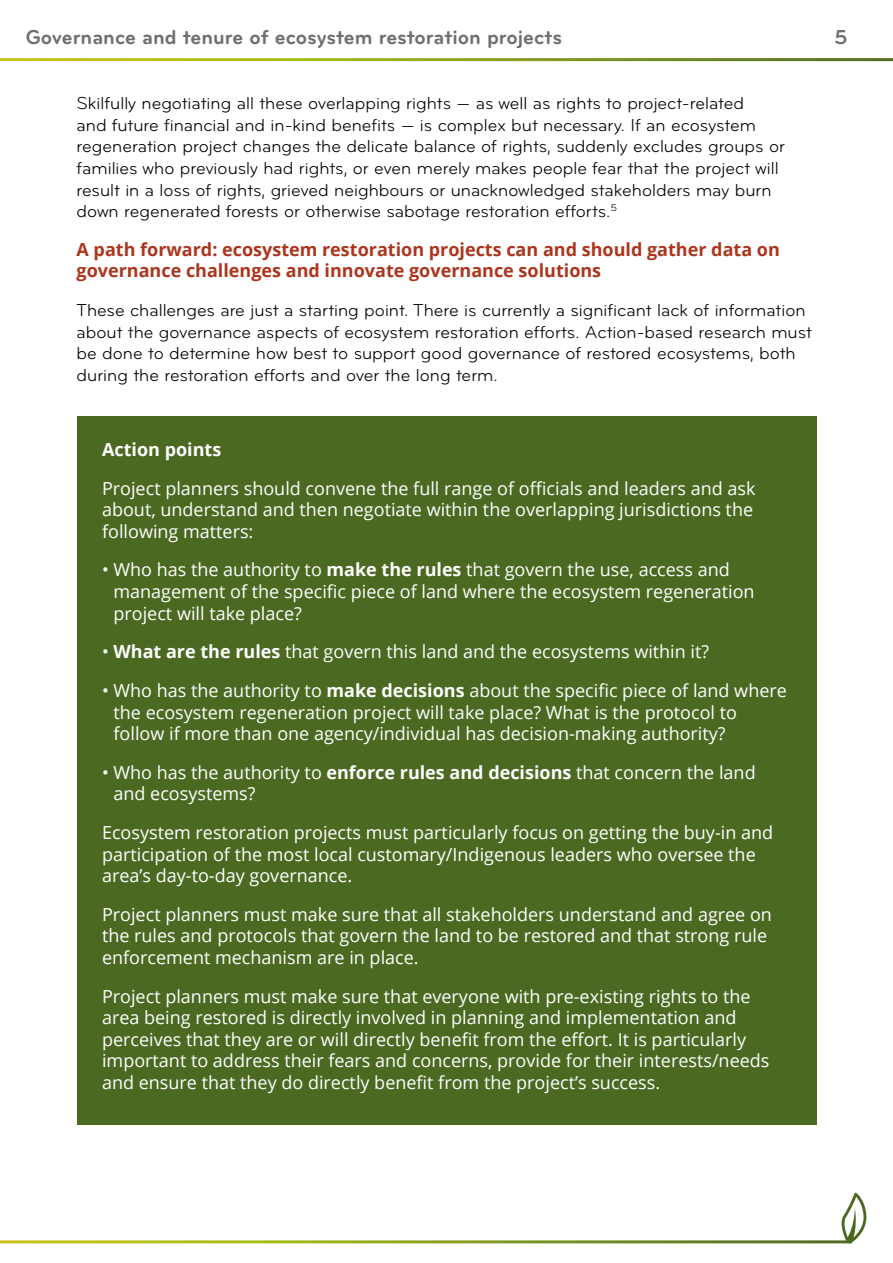
<style>
.page{position:relative;width:893px;height:1263px;background:#fff}
.page>*{position:absolute;margin:0;border:0;box-sizing:border-box;transform-origin:0 0}
.t1{font:700 21px "Bryant";color:#706f6f}
.t2{font:18px/21.6px "Open Sans";color:#fff}
.t3{font:18px/21.6px "Bryant";color:#000}
.t4{font:700 18px/21.6px "Open Sans";color:#ac351d}
.t5{font:700 18px "Open Sans";color:#fff}
.s1{font-weight:700}
</style>
<div class="page">
<svg style="left:838px;top:1193px;width:29px;height:50px"></svg>
<div style="left:77px;top:417px;width:739px;height:708px;background:#4c6922"></div>
<p class="t1" style="left:26px;top:24px;width:538px">Governance and tenure of ecosystem restoration projects</p>
<p class="t1" style="left:834px;top:24px;width:15px">5</p>
<p class="t3" style="left:77px;top:93px;width:710px">Skilfully negotiating all these overlapping rights — as well as rights to project-related<br>and future financial and in-kind benefits — is complex but necessary. If an ecosystem regeneration project changes the delicate balance of rights, suddenly excludes groups or families who previously had rights, or even merely makes people fear that the project will result in a loss of rights, grieved neighbours or unacknowledged stakeholders may burn down regenerated forests or otherwise sabotage restoration efforts.<sup>5</sup></p>
<p class="t4" style="left:77px;top:238px;width:705px">A path forward: ecosystem restoration projects can and should gather data on governance challenges and innovate governance solutions</p>
<p class="t3" style="left:77px;top:299px;width:737px">These challenges are just a starting point. There is currently a significant lack of information about the governance aspects of ecosystem restoration efforts. Action-based research must be done to determine how best to support good governance of restored ecosystems, both during the restoration efforts and over the long term.</p>
<p class="t5" style="left:102px;top:437px;width:121px">Action points</p>
<p class="t2" style="left:102px;top:477px;width:655px">Project planners should convene the full range of officials and leaders and ask about, understand and then negotiate within the overlapping jurisdictions the following matters:</p>
<p class="t2" style="left:113px;top:559px;width:643px;text-indent:-11px">• Who has the authority to <span class="s1">make the rules</span> that govern the use, access and management of the specific piece of land where the ecosystem regeneration project will take place?</p>
<p class="t2" style="left:102px;top:640px;width:609px">• <span class="s1">What are the rules</span> that govern this land and the ecosystems within it?</p>
<p class="t2" style="left:113px;top:679px;width:675px;text-indent:-11px">• Who has the authority to <span class="s1">make decisions</span> about the specific piece of land where the ecosystem regeneration project will take place? What is the protocol to follow if more than one agency/individual has decision-making authority?</p>
<p class="t2" style="left:113px;top:761px;width:644px;text-indent:-11px">• Who has the authority to <span class="s1">enforce rules and decisions</span> that concern the land and ecosystems?</p>
<p class="t2" style="left:102px;top:821px;width:673px">Ecosystem restoration projects must particularly focus on getting the buy-in and participation of the most local customary/Indigenous leaders who oversee the area’s day-to-day governance.</p>
<p class="t2" style="left:102px;top:903px;width:671px">Project planners must make sure that all stakeholders understand and agree on the rules and protocols that govern the land to be restored and that strong rule enforcement mechanism are in place.</p>
<p class="t2" style="left:102px;top:985px;width:669px">Project planners must make sure that everyone with pre-existing rights to the area being restored is directly involved in planning and implementation and perceives that they are or will directly benefit from the effort. It is particularly important to address their fears and concerns, provide for their interests/needs and ensure that they do directly benefit from the project’s success.</p>
</div>
